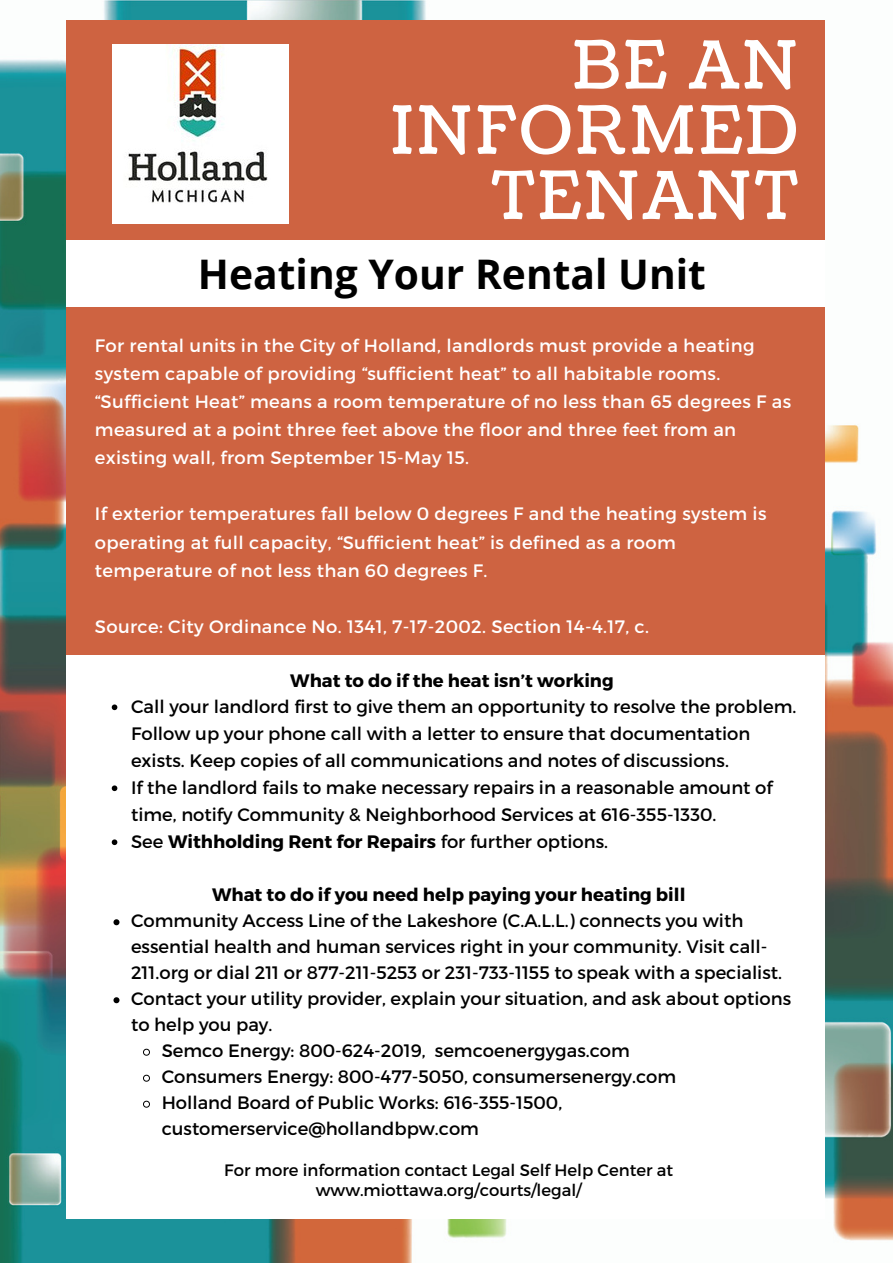
<style>
.page{position:relative;width:893px;height:1264px;background:#fff}
.page>*{position:absolute;margin:0;border:0;box-sizing:border-box;transform-origin:0 0}
.t1{font:66.3px/65.2px "Coustard";letter-spacing:.05em;color:#fff;text-align:right}
.t2{font:700 40.8px "Open Sans";color:#000}
.t3{font:18px/27px "Montserrat";color:#000}
.t4{font:18px/28px "Montserrat";letter-spacing:.02em;color:#fff}
.t5{font:700 18px "Montserrat";color:#000}
.t6{font:16.5px/20px "Montserrat";color:#000;text-align:center}
.s1{font-weight:700}
</style>
<div class="page">
<img style="left:0;top:0;width:892px;height:1262px">
<div style="left:66px;top:307px;width:758px;height:348px;background:#ce6341"></div>
<div style="left:66px;top:240px;width:758px;height:67px;background:#fff"></div>
<div style="left:66px;top:655px;width:758px;height:563px;background:#fff"></div>
<div style="left:66px;top:20px;width:758px;height:219px;background:#ce6341"></div>
<img style="left:112px;top:45px;width:176px;height:178px">
<svg style="left:112px;top:704px;width:5px;height:6px"></svg>
<svg style="left:112px;top:785px;width:5px;height:6px"></svg>
<svg style="left:112px;top:839px;width:5px;height:6px"></svg>
<svg style="left:113px;top:919px;width:6px;height:6px"></svg>
<svg style="left:113px;top:997px;width:6px;height:6px"></svg>
<svg style="left:143px;top:1048px;width:7px;height:8px"></svg>
<svg style="left:143px;top:1074px;width:7px;height:8px"></svg>
<svg style="left:143px;top:1100px;width:7px;height:8px"></svg>
<h1 class="t1" style="left:391px;top:35px;width:408px">BE AN<br>INFORMED<br>TENANT</h1>
<h2 class="t2" style="left:198px;top:245px;width:509px">Heating Your Rental Unit</h2>
<p class="t4" style="left:95px;top:330px;width:697px">For rental units in the City of Holland, landlords must provide a heating system capable of providing “sufficient heat” to all habitable rooms. “Sufficient Heat” means a room temperature of no less than 65 degrees F as measured at a point three feet above the floor and three feet from an existing wall, from September 15-May 15.</p>
<p class="t4" style="left:95px;top:499px;width:673px">If exterior temperatures fall below 0 degrees F and the heating system is operating at full capacity, “Sufficient heat” is defined as a room temperature of not less than 60 degrees F.</p>
<p class="t4" style="left:95px;top:611px;width:555px">Source: City Ordinance No. 1341, 7-17-2002. Section 14-4.17, c.</p>
<p class="t5" style="left:290px;top:668px;width:325px">What to do if the heat isn’t working</p>
<p class="t3" style="left:131px;top:692px;width:666px">Call your landlord first to give them an opportunity to resolve the problem.<br>Follow up your phone call with a letter to ensure that documentation exists. Keep copies of all communications and notes of discussions.<br>If the landlord fails to make necessary repairs in a reasonable amount of time, notify Community &amp; Neighborhood Services at 616-355-1330.<br>See <span class="s1">Withholding Rent for Repairs</span> for further options.</p>
<p class="t5" style="left:212px;top:883px;width:474px">What to do if you need help paying your heating bill</p>
<p class="t3" style="left:131px;top:906px;width:613px">Community Access Line of the Lakeshore (C.A.L.L.) connects you with</p>
<p class="t3" style="left:131px;top:932px;width:637px">essential health and human services right in your community. Visit call-</p>
<p class="t3" style="left:131px;top:958px;width:652px">211.org or dial 211 or 877-211-5253 or 231-733-1155 to speak with a specialist.</p>
<p class="t3" style="left:131px;top:984px;width:661px">Contact your utility provider, explain your situation, and ask about options</p>
<p class="t3" style="left:131px;top:1010px;width:143px">to help you pay.</p>
<p class="t3" style="left:162px;top:1036px;width:469px">Semco Energy: 800-624-2019, semcoenergygas.com</p>
<p class="t3" style="left:162px;top:1062px;width:516px">Consumers Energy: 800-477-5050, consumersenergy.com</p>
<p class="t3" style="left:162px;top:1088px;width:402px">Holland Board of Public Works: 616-355-1500,</p>
<p class="t3" style="left:162px;top:1114px;width:319px">customerservice@hollandbpw.com</p>
<p class="t6" style="left:224px;top:1159px;width:450px">For more information contact Legal Self Help Center at www.miottawa.org/courts/legal/</p>
</div>
